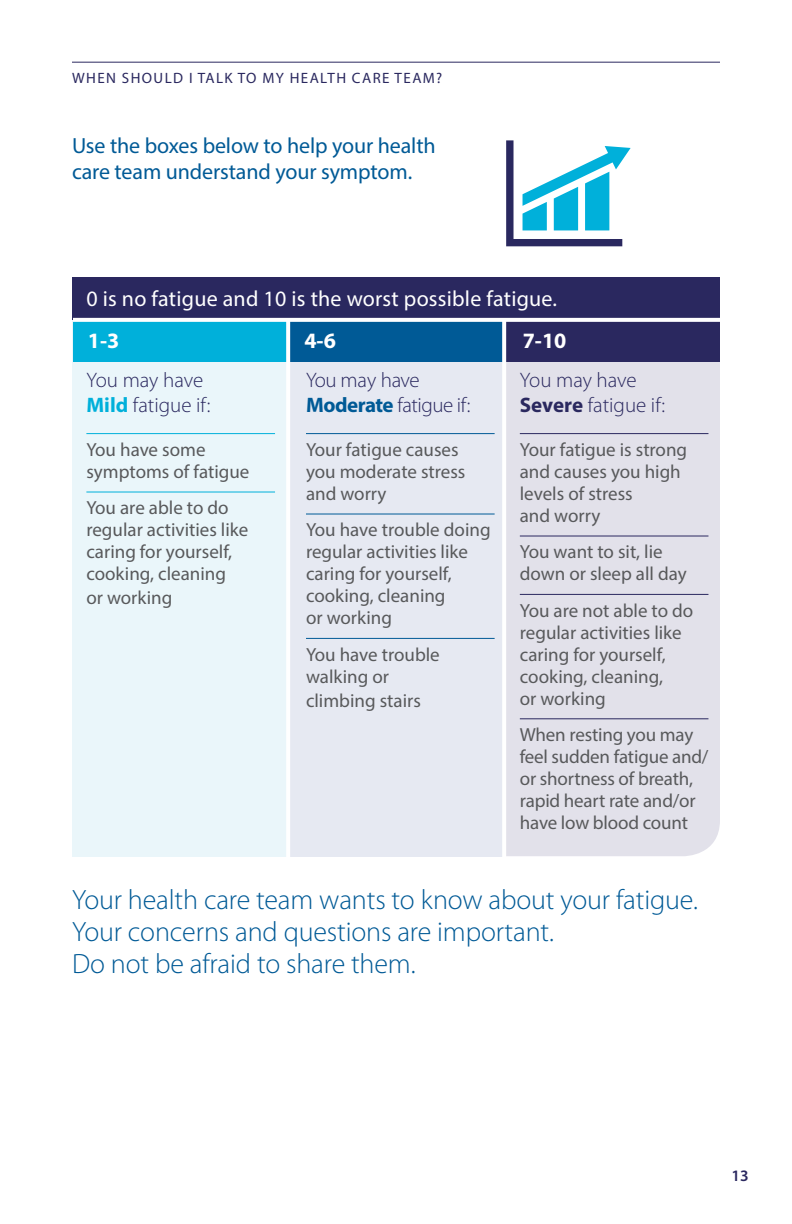
<style>
.page{position:relative;width:792px;height:1224px;background:#fff}
.page>*{position:absolute;margin:0;border:0;box-sizing:border-box;transform-origin:0 0}
.t1{font:300 28px/32px "Myriad Pro";letter-spacing:-.005em;color:#005a96}
.t2{font:22px/26px "Myriad Pro";letter-spacing:-.005em;color:#005a96}
.t3{font:22px "Myriad Pro";letter-spacing:.01em;color:#fff}
.t4{font:700 22px "Myriad Pro";color:#fff}
.t5{font:300 21px/25px "Myriad Pro";letter-spacing:-.005em;color:#2a285f}
.t6{font:19px/22px "Myriad Pro";color:#58595b}
.t7{font:600 16px "Myriad Pro";color:#2a285f}
.t8{font:15px "Myriad Pro";letter-spacing:.095em;color:#2a285f}
.s1{font-weight:700;color:#00b0da}
.s2{font-weight:700;color:#005a96}
.s3{font-weight:700}
</style>
<div class="page">
<div style="left:506px;top:362px;width:214px;height:494px;background:#e2e1ea"></div>
<div style="left:288px;top:320px;width:216px;height:536px;background:#e6e9f2"></div>
<div style="left:72px;top:320px;width:216px;height:536px;background:#eaf6fa"></div>
<hr style="left:86px;top:433px;width:189px;height:1px;background:#00b0da">
<hr style="left:86px;top:492px;width:189px;height:1px;background:#00b0da">
<hr style="left:306px;top:433px;width:189px;height:1px;background:#005a96">
<hr style="left:306px;top:514px;width:189px;height:1px;background:#005a96">
<hr style="left:306px;top:638px;width:189px;height:1px;background:#005a96">
<hr style="left:520px;top:433px;width:188px;height:1px;background:#2a285f">
<hr style="left:520px;top:536px;width:188px;height:1px;background:#2a285f">
<hr style="left:520px;top:594px;width:188px;height:1px;background:#2a285f">
<hr style="left:520px;top:718px;width:188px;height:1px;background:#2a285f">
<div style="left:73px;top:322px;width:216px;height:40px;background:#00b0da"></div>
<div style="left:288px;top:322px;width:216px;height:40px;background:#005a96"></div>
<div style="left:504px;top:322px;width:216px;height:40px;background:#2a285f"></div>
<hr style="left:286px;top:316px;width:4px;height:548px;background:#fff">
<hr style="left:502px;top:316px;width:4px;height:548px;background:#fff">
<hr style="left:72px;top:62px;width:648px;height:1px;background:#2a285f">
<div style="left:73px;top:277px;width:647px;height:43px;background:#2a285f"></div>
<svg style="left:73px;top:318px;width:647px;height:4px;fill:#fff"></svg>
<svg style="left:506px;top:140px;width:125px;height:106px"></svg>
<p class="t8" style="left:72px;top:69px;width:372px">WHEN SHOULD I TALK TO MY HEALTH CARE TEAM?</p>
<p class="t2" style="left:72px;top:132px;width:365px">Use the boxes below to help your health care team understand your symptom.</p>
<h3 class="t3" style="left:86px;top:285px;width:472px">0 is no fatigue and 10 is the worst possible fatigue.</h3>
<p class="t4" style="left:88px;top:326px;width:33px">1-3</p>
<p class="t5" style="left:86px;top:368px;width:126px">You may have<br><span class="s1">Mild</span> fatigue if:</p>
<p class="t6" style="left:86px;top:438px;width:165px">You have some symptoms of fatigue</p>
<p class="t6" style="left:86px;top:496px;width:163px">You are able to do regular activities like caring for yourself, cooking, cleaning</p>
<p class="t6" style="left:86px;top:586px;width:88px">or working</p>
<p class="t4" style="left:304px;top:326px;width:33px">4-6</p>
<p class="t5" style="left:306px;top:368px;width:166px">You may have<br><span class="s2">Moderate</span> fatigue if:</p>
<p class="t6" style="left:306px;top:438px;width:161px">Your fatigue causes you moderate stress and worry</p>
<p class="t6" style="left:306px;top:518px;width:186px">You have trouble doing regular activities like caring for yourself, cooking, cleaning<br>or working</p>
<p class="t6" style="left:306px;top:643px;width:135px">You have trouble walking or</p>
<p class="t6" style="left:306px;top:689px;width:116px">climbing stairs</p>
<p class="t4" style="left:523px;top:326px;width:45px">7-10</p>
<p class="t5" style="left:520px;top:368px;width:147px">You may have<br><span class="s3">Severe</span> fatigue if:</p>
<p class="t6" style="left:520px;top:438px;width:169px">Your fatigue is strong and causes you high levels of stress<br>and worry</p>
<p class="t6" style="left:520px;top:540px;width:168px">You want to sit, lie down or sleep all day</p>
<p class="t6" style="left:520px;top:599px;width:175px">You are not able to do regular activities like caring for yourself, cooking, cleaning,<br>or working</p>
<p class="t6" style="left:520px;top:723px;width:190px">When resting you may feel sudden fatigue and/ or shortness of breath, rapid heart rate and/or have low blood count</p>
<p class="t1" style="left:72px;top:884px;width:627px">Your health care team wants to know about your fatigue.<br>Your concerns and questions are important.<br>Do not be afraid to share them.</p>
<p class="t7" style="left:732px;top:1165px;width:19px">13</p>
</div>
